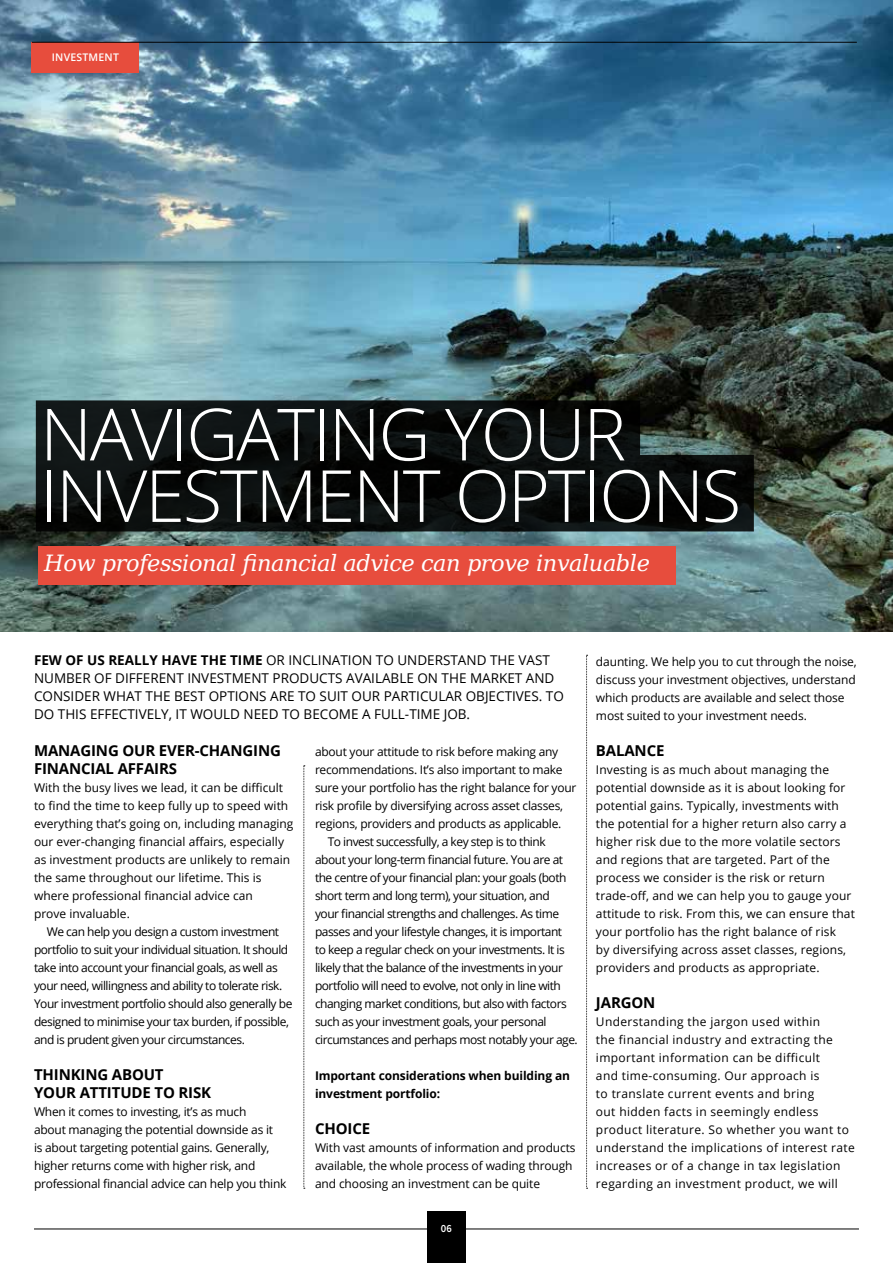
<style>
.page{position:relative;width:893px;height:1263px;background:#fff}
.page>*{position:absolute;margin:0;border:0;box-sizing:border-box;transform-origin:0 0}
.t1{font:300 72px/61.5px "Open Sans";letter-spacing:-.03em;color:#fff}
.t2{font:italic 22.5px "DejaVu Serif";letter-spacing:-.02em;color:#fff}
.t3{font:700 15px/18px "Open Sans";letter-spacing:-.01em;color:#000}
.t4{font:13.5px/18px "Open Sans";color:#000}
.t5{font:12px/18px "Open Sans";letter-spacing:-.01em;color:#000}
.t6{font:12px/18px "Open Sans";letter-spacing:-.04em;color:#000}
.t7{font:12px/18px "Open Sans";letter-spacing:.01em;color:#000}
.t8{font:12px/18px "Open Sans";letter-spacing:.03em;color:#000}
.t9{font:700 12px/18px "Open Sans";letter-spacing:-.01em;color:#000}
.t10{font:600 10.5px "Open Sans";letter-spacing:.02em;color:#fff}
.t11{font:600 10.5px "Proxima Nova Cond";color:#fff}
.s1{font-weight:700}
</style>
<div class="page">
<img style="left:0;top:0;width:893px;height:631px">
<hr style="left:34px;top:1228px;width:825px;height:1px;background:#000">
<div style="left:427px;top:1212px;width:39px;height:51px;background:#000"></div>
<div style="left:32px;top:42px;width:107px;height:30px;background:#e74d3d"></div>
<hr style="left:32px;top:42px;width:825px;height:1px;background:#000">
<svg style="left:586px;top:655px;width:2px;height:534px"></svg>
<svg style="left:303px;top:765px;width:2px;height:424px"></svg>
<div style="left:38px;top:546px;width:638px;height:38px;background:#e74d3d"></div>
<svg style="left:36px;top:400px;width:718px;height:131px;fill:#0b0f0e"></svg>
<p class="t10" style="left:52px;top:50px;width:69px">INVESTMENT</p>
<h1 class="t1" style="left:40px;top:402px;width:702px">NAVIGATING YOUR<br>INVESTMENT OPTIONS</h1>
<h2 class="t2" style="left:44px;top:550px;width:607px">How professional financial advice can prove invaluable</h2>
<p class="t4" style="left:34px;top:651px;width:531px"><span class="s1">FEW OF US REALLY HAVE THE TIME</span> OR INCLINATION TO UNDERSTAND THE VAST NUMBER OF DIFFERENT INVESTMENT PRODUCTS AVAILABLE ON THE MARKET AND CONSIDER WHAT THE BEST OPTIONS ARE TO SUIT OUR PARTICULAR OBJECTIVES. TO DO THIS EFFECTIVELY, IT WOULD NEED TO BECOME A FULL-TIME JOB.</p>
<p class="t3" style="left:34px;top:741px;width:248px">MANAGING OUR EVER-CHANGING<br>FINANCIAL AFFAIRS</p>
<p class="t5" style="left:34px;top:778px;width:261px">With the busy lives we lead, it can be difficult to find the time to keep fully up to speed with everything that’s going on, including managing our ever-changing financial affairs, especially as investment products are unlikely to remain the same throughout our lifetime. This is where professional financial advice can<br>prove invaluable.</p>
<p class="t6" style="left:34px;top:922px;width:260px;text-indent:13px">We can help you design a custom investment portfolio to suit your individual situation. It should take into account your financial goals, as well as your need, willingness and ability to tolerate risk.<br>Your investment portfolio should also generally be designed to minimise your tax burden, if possible, and is prudent given your circumstances.</p>
<p class="t3" style="left:34px;top:1065px;width:179px">THINKING ABOUT<br>YOUR ATTITUDE TO RISK</p>
<p class="t5" style="left:34px;top:1102px;width:254px">When it comes to investing, it’s as much<br>about managing the potential downside as it<br>is about targeting potential gains. Generally, higher returns come with higher risk, and professional financial advice can help you think</p>
<p class="t5" style="left:315px;top:742px;width:245px">about your attitude to risk before making any</p>
<p class="t5" style="left:315px;top:760px;width:249px">recommendations. It’s also important to make</p>
<p class="t5" style="left:315px;top:778px;width:263px">sure your portfolio has the right balance for your</p>
<p class="t5" style="left:315px;top:796px;width:250px">risk profile by diversifying across asset classes,</p>
<p class="t5" style="left:315px;top:814px;width:248px">regions, providers and products as applicable.</p>
<p class="t6" style="left:328px;top:832px;width:219px">To invest successfully, a key step is to think</p>
<p class="t6" style="left:315px;top:850px;width:250px">about your long-term financial future. You are at</p>
<p class="t6" style="left:315px;top:868px;width:253px">the centre of your financial plan: your goals (both</p>
<p class="t6" style="left:315px;top:886px;width:236px">short term and long term), your situation, and</p>
<p class="t6" style="left:315px;top:904px;width:246px">your financial strengths and challenges. As time</p>
<p class="t6" style="left:315px;top:922px;width:249px">passes and your lifestyle changes, it is important</p>
<p class="t6" style="left:315px;top:940px;width:251px">to keep a regular check on your investments. It is</p>
<p class="t6" style="left:315px;top:958px;width:249px">likely that the balance of the investments in your</p>
<p class="t6" style="left:315px;top:976px;width:247px">portfolio will need to evolve, not only in line with</p>
<p class="t6" style="left:315px;top:994px;width:253px">changing market conditions, but also with factors</p>
<p class="t6" style="left:315px;top:1012px;width:233px">such as your investment goals, your personal</p>
<p class="t6" style="left:315px;top:1030px;width:264px">circumstances and perhaps most notably your age.</p>
<p class="t9" style="left:315px;top:1066px;width:257px">Important considerations when building an investment portfolio:</p>
<p class="t3" style="left:315px;top:1119px;width:57px">CHOICE</p>
<p class="t5" style="left:315px;top:1138px;width:262px">With vast amounts of information and products available, the whole process of wading through and choosing an investment can be quite</p>
<p class="t11" style="left:441px;top:1223px;width:12px">06</p>
<p class="t5" style="left:596px;top:652px;width:262px">daunting. We help you to cut through the noise, discuss your investment objectives, understand which products are available and select those most suited to your investment needs.</p>
<p class="t3" style="left:596px;top:741px;width:70px">BALANCE</p>
<p class="t7" style="left:596px;top:760px;width:260px">Investing is as much about managing the potential downside as it is about looking for potential gains. Typically, investments with the potential for a higher return also carry a higher risk due to the more volatile sectors and regions that are targeted. Part of the process we consider is the risk or return trade-off, and we can help you to gauge your attitude to risk. From this, we can ensure that your portfolio has the right balance of risk<br>by diversifying across asset classes, regions, providers and products as appropriate.</p>
<p class="t3" style="left:596px;top:993px;width:61px">JARGON</p>
<p class="t8" style="left:596px;top:1012px;width:260px">Understanding the jargon used within<br>the financial industry and extracting the important information can be difficult<br>and time-consuming. Our approach is<br>to translate current events and bring<br>out hidden facts in seemingly endless product literature. So whether you want to understand the implications of interest rate increases or of a change in tax legislation regarding an investment product, we will</p>
</div>
